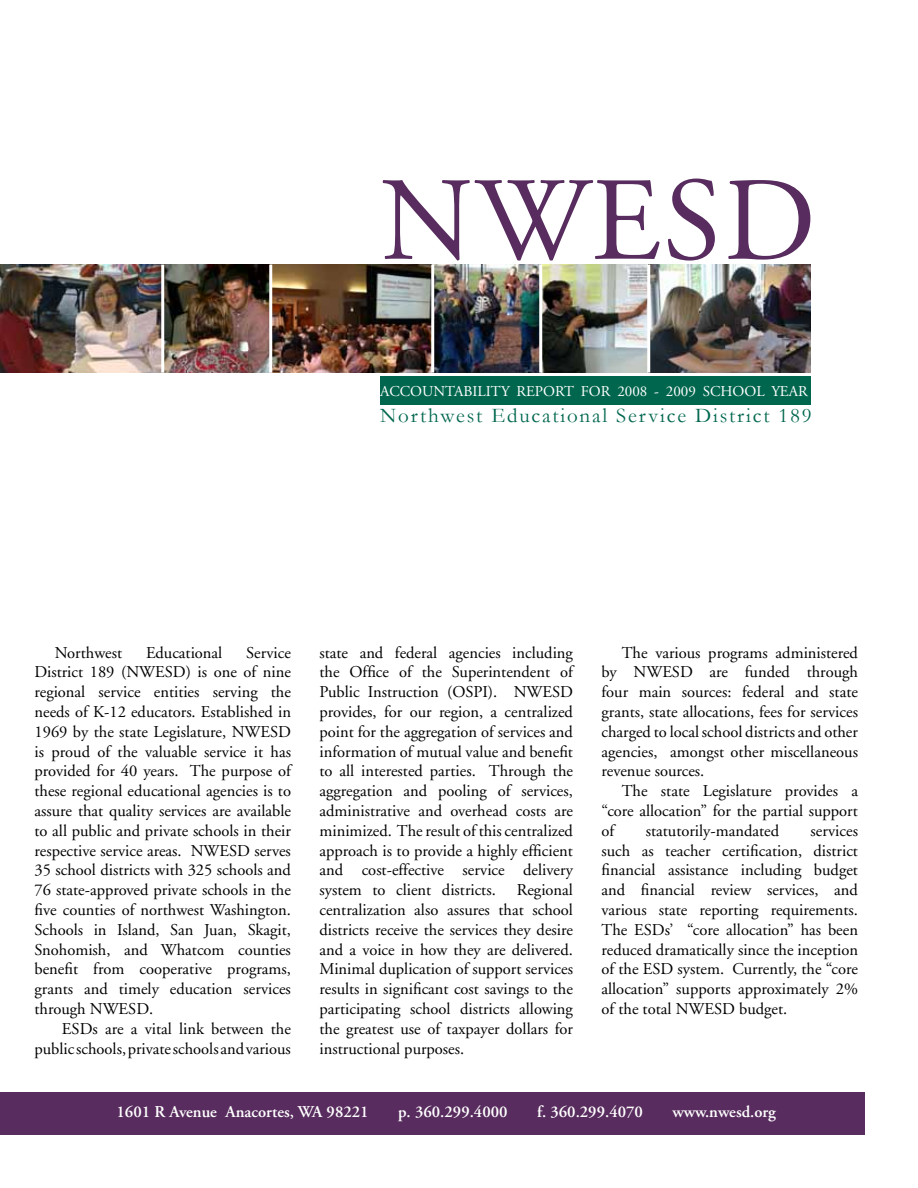
<style>
.page{position:relative;width:918px;height:1188px;background:#fff}
.page>*{position:absolute;margin:0;border:0;box-sizing:border-box;transform-origin:0 0}
.t1{font:118.5px "Adobe Garamond";letter-spacing:.02em;color:#582c5e}
.t2{font:21px "Garamond";letter-spacing:.09em;color:#00674e}
.t3{font:16.5px/19.8px "Adobe Garamond";color:#000;text-align:justify}
.t4{font:600 16.5px "Adobe Garamond";color:#fff}
.t5{font:15px "Adobe Garamond";color:#fff}
</style>
<div class="page">
<div style="left:0;top:1092px;width:865px;height:43px;background:#582c5e"></div>
<div style="left:380px;top:376px;width:431px;height:29px;background:#00674e"></div>
<img style="left:1px;top:265px;width:810px;height:108px">
<hr style="left:161px;top:265px;width:3px;height:108px;background:#fff">
<hr style="left:269px;top:265px;width:3px;height:108px;background:#fff">
<hr style="left:431px;top:265px;width:3px;height:108px;background:#fff">
<hr style="left:539px;top:265px;width:3px;height:108px;background:#fff">
<hr style="left:647px;top:265px;width:3px;height:108px;background:#fff">
<h1 class="t1" style="left:380px;top:158px;width:437px">NWESD</h1>
<p class="t5" style="left:380px;top:383px;width:429px">ACCOUNTABILITY REPORT FOR 2008 - 2009 SCHOOL YEAR</p>
<p class="t2" style="left:380px;top:401px;width:433px">Northwest Educational Service District 189</p>
<p class="t3" style="left:55px;top:643px;width:69px">Northwest</p>
<p class="t3" style="left:146px;top:643px;width:78px">Educational</p>
<p class="t3" style="left:35px;top:643px;width:258px;text-indent:212px">Service District 189 (NWESD) is one of nine regional service entities serving the needs of K-12 educators. Established in 1969 by the state Legislature, NWESD is proud of the valuable service it has provided for 40 years. The purpose of these regional educational agencies is to assure that quality services are available to all public and private schools in their respective service areas. NWESD serves 35 school districts with 325 schools and 76 state-approved private schools in the five counties of northwest Washington.<br>Schools in Island, San Juan, Skagit, Snohomish, and Whatcom counties benefit from cooperative programs, grants and timely education services through NWESD.</p>
<p class="t3" style="left:35px;top:1019px;width:258px;text-align:right">ESDs are a vital link between the public schools, private schools and various</p>
<p class="t3" style="left:320px;top:643px;width:255px">state and federal agencies including the Office of the Superintendent of Public Instruction (OSPI). NWESD provides, for our region, a centralized point for the aggregation of services and information of mutual value and benefit to all interested parties. Through the aggregation and pooling of services, administrative and overhead costs are minimized. The result of this centralized approach is to provide a highly efficient and cost-effective service delivery system to client districts.</p>
<p class="t3" style="left:320px;top:881px;width:255px;text-indent:197px">Regional centralization also assures that school districts receive the services they desire and a voice in how they are delivered.<br>Minimal duplication of support services results in significant cost savings to the participating school districts allowing the greatest use of taxpayer dollars for instructional purposes.</p>
<p class="t3" style="left:602px;top:643px;width:258px;text-indent:20px">The various programs administered by NWESD are funded through four main sources: federal and state grants, state allocations, fees for services charged to local school districts and other agencies, amongst other miscellaneous revenue sources.</p>
<p class="t3" style="left:602px;top:782px;width:258px;text-indent:20px">The state Legislature provides a “core allocation” for the partial support of</p>
<p class="t3" style="left:646px;top:821px;width:135px">statutorily-mandated</p>
<p class="t3" style="left:602px;top:821px;width:258px;text-indent:209px">services such as teacher certification, district financial assistance including budget and financial review services, and various state reporting requirements.<br>The ESDs’ “core allocation” has been reduced dramatically since the inception of the ESD system. Currently, the “core allocation” supports approximately 2% of the total NWESD budget.</p>
<p class="t4" style="left:117px;top:1103px;width:254px">1601 R Avenue Anacortes, WA 98221</p>
<p class="t4" style="left:398px;top:1103px;width:111px">p. 360.299.4000</p>
<p class="t4" style="left:537px;top:1103px;width:107px">f. 360.299.4070</p>
<p class="t4" style="left:672px;top:1103px;width:105px">www.nwesd.org</p>
</div>
